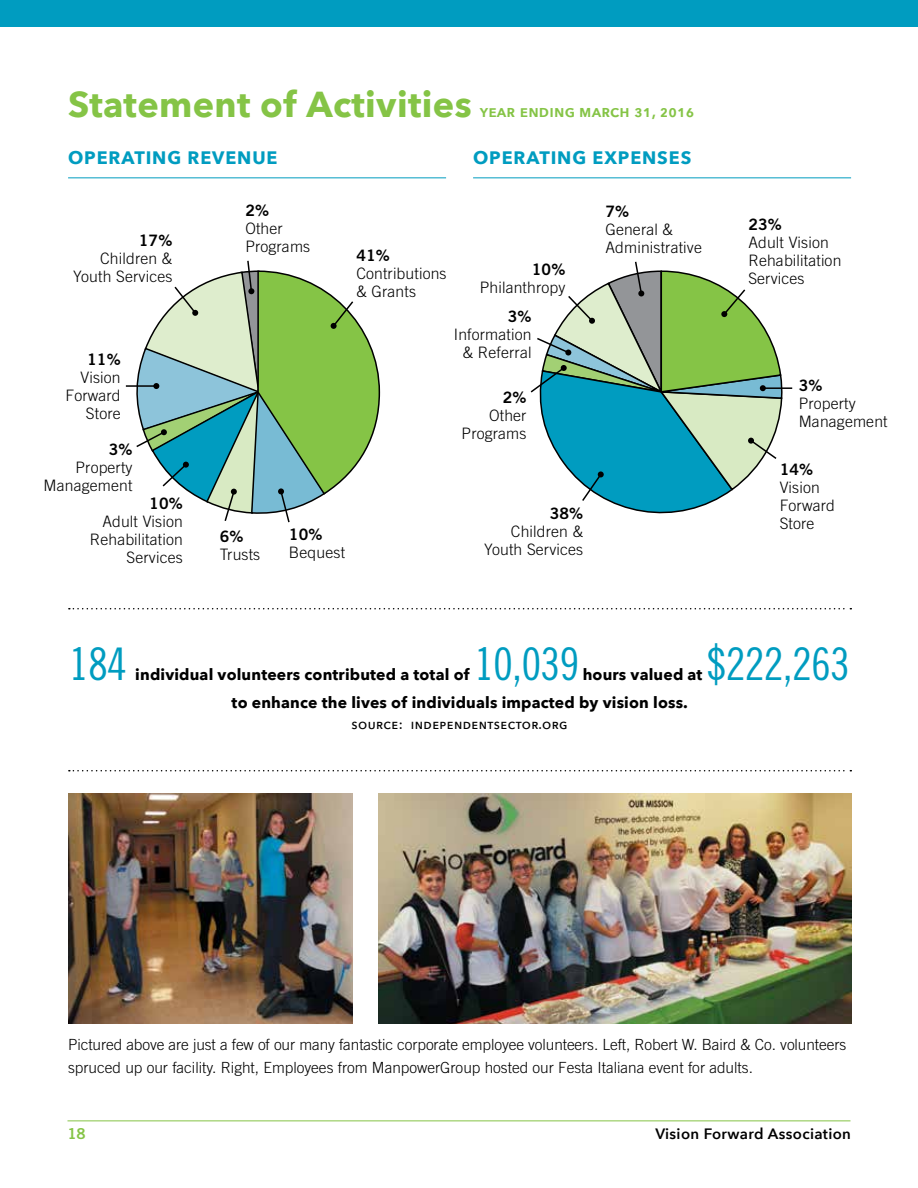
<style>
.page{position:relative;width:918px;height:1188px;background:#fff}
.page>*{position:absolute;margin:0;border:0;box-sizing:border-box;transform-origin:0 0}
.t1{font:45px "Trade Gothic Cond Eighteen";letter-spacing:-.02em;color:#009cc0}
.t2{font:700 36px "Avenir Next";letter-spacing:.01em;color:#85c446}
.t3{font:700 18px "Avenir Next";letter-spacing:.05em;color:#009cc0}
.t4{font:600 16.5px "Avenir Next";letter-spacing:.01em;color:#85c446}
.t5{font:300 15.75px/18px "Trade Gothic";letter-spacing:.01em;color:#000}
.t6{font:700 15.75px "Avenir Next";letter-spacing:.01em;color:#000}
.t7{font:15.75px "Trade Gothic Bold Two";letter-spacing:.01em;color:#000}
.t8{font:300 15.3px/23.2px "Trade Gothic";letter-spacing:-.005em;color:#000}
.t9{font:600 15px "Avenir Next";letter-spacing:.025em;color:#000}
.t10{font:15px "Trade Gothic Bold Two";color:#85c446}
.t11{font:500 13.5px "Avenir Next";letter-spacing:.03em;color:#000}
</style>
<div class="page">
<hr style="left:68px;top:1120px;width:782px;height:1px;background:#85c446">
<div style="left:0;top:0;width:918px;height:27px;background:#009cc0"></div>
<img style="left:379px;top:794px;width:472px;height:230px">
<svg style="left:69px;top:608px;width:782px;height:1px"></svg>
<svg style="left:69px;top:770px;width:782px;height:1px"></svg>
<hr style="left:68px;top:177px;width:378px;height:1px;background:#009cc0">
<hr style="left:473px;top:177px;width:378px;height:1px;background:#009cc0">
<img style="left:68px;top:794px;width:284px;height:229px">
<hr style="left:126px;top:385px;width:30px;height:2px;background:#000">
<svg style="left:134px;top:260px;width:247px;height:263px"></svg>
<hr style="left:763px;top:387px;width:29px;height:2px;background:#000">
<svg style="left:530px;top:261px;width:253px;height:253px"></svg>
<h2 class="t2" style="left:68px;top:74px;width:405px">Statement of Activities</h2>
<p class="t4" style="left:480px;top:98px;width:216px">year ending march 31, 2016</p>
<p class="t3" style="left:68px;top:142px;width:211px">OPERATING REVENUE</p>
<p class="t3" style="left:473px;top:142px;width:220px">OPERATING EXPENSES</p>
<p class="t7" style="left:139px;top:231px;width:35px">17%</p>
<p class="t5" style="left:73px;top:250px;width:101px;text-align:right">Children &amp;<br>Youth Services</p>
<p class="t7" style="left:87px;top:350px;width:35px">11%</p>
<p class="t5" style="left:65px;top:369px;width:57px;text-align:right">Vision<br>Forward<br>Store</p>
<p class="t7" style="left:109px;top:440px;width:25px">3%</p>
<p class="t5" style="left:44px;top:459px;width:90px;text-align:right">Property<br>Management</p>
<p class="t7" style="left:149px;top:494px;width:35px">10%</p>
<p class="t5" style="left:90px;top:512px;width:95px;text-align:right">Adult Vision<br>Rehabilitation<br>Services</p>
<p class="t7" style="left:245px;top:200px;width:25px">2%</p>
<p class="t5" style="left:245px;top:219px;width:66px">Other<br>Programs</p>
<p class="t7" style="left:356px;top:246px;width:35px">41%</p>
<p class="t5" style="left:356px;top:264px;width:92px">Contributions &amp; Grants</p>
<p class="t7" style="left:532px;top:259px;width:35px">10%</p>
<p class="t5" style="left:480px;top:278px;width:87px">Philanthropy</p>
<p class="t7" style="left:508px;top:307px;width:25px">3%</p>
<p class="t5" style="left:454px;top:325px;width:79px;text-align:center">Information &amp; Referral</p>
<p class="t7" style="left:503px;top:388px;width:25px">2%</p>
<p class="t5" style="left:462px;top:406px;width:66px;text-align:right">Other<br>Programs</p>
<p class="t7" style="left:605px;top:202px;width:25px">7%</p>
<p class="t5" style="left:605px;top:221px;width:98px">General &amp;<br>Administrative</p>
<p class="t7" style="left:220px;top:526px;width:25px">6%</p>
<p class="t5" style="left:220px;top:545px;width:42px">Trusts</p>
<p class="t7" style="left:289px;top:525px;width:35px">10%</p>
<p class="t5" style="left:289px;top:543px;width:58px">Bequest</p>
<p class="t7" style="left:550px;top:503px;width:35px">38%</p>
<p class="t5" style="left:484px;top:522px;width:101px;text-align:right">Children &amp;<br>Youth Services</p>
<p class="t7" style="left:748px;top:215px;width:35px">23%</p>
<p class="t5" style="left:748px;top:233px;width:95px">Adult Vision<br>Rehabilitation<br>Services</p>
<p class="t7" style="left:799px;top:376px;width:25px">3%</p>
<p class="t5" style="left:799px;top:394px;width:90px">Property<br>Management</p>
<p class="t7" style="left:780px;top:459px;width:35px">14%</p>
<p class="t5" style="left:780px;top:478px;width:57px">Vision<br>Forward<br>Store</p>
<h1 class="t1" style="left:69px;top:638px;width:60px">184</h1>
<p class="t6" style="left:135px;top:661px;width:336px">individual volunteers contributed a total of</p>
<h1 class="t1" style="left:707px;top:638px;width:145px">$222,263</h1>
<h1 class="t1" style="left:474px;top:638px;width:107px">10,039</h1>
<p class="t6" style="left:583px;top:661px;width:121px">hours valued at</p>
<p class="t6" style="left:232px;top:689px;width:458px">to enhance the lives of individuals impacted by vision loss.</p>
<p class="t11" style="left:352px;top:713px;width:218px">source: independentsector.org</p>
<p class="t8" style="left:68px;top:1033px;width:780px">Pictured above are just a few of our many fantastic corporate employee volunteers. Left, Robert W. Baird &amp; Co. volunteers spruced up our facility. Right, Employees from ManpowerGroup hosted our Festa Italiana event for adults.</p>
<p class="t10" style="left:68px;top:1124px;width:20px">18</p>
<p class="t9" style="left:655px;top:1121px;width:197px">Vision Forward Association</p>
</div>
